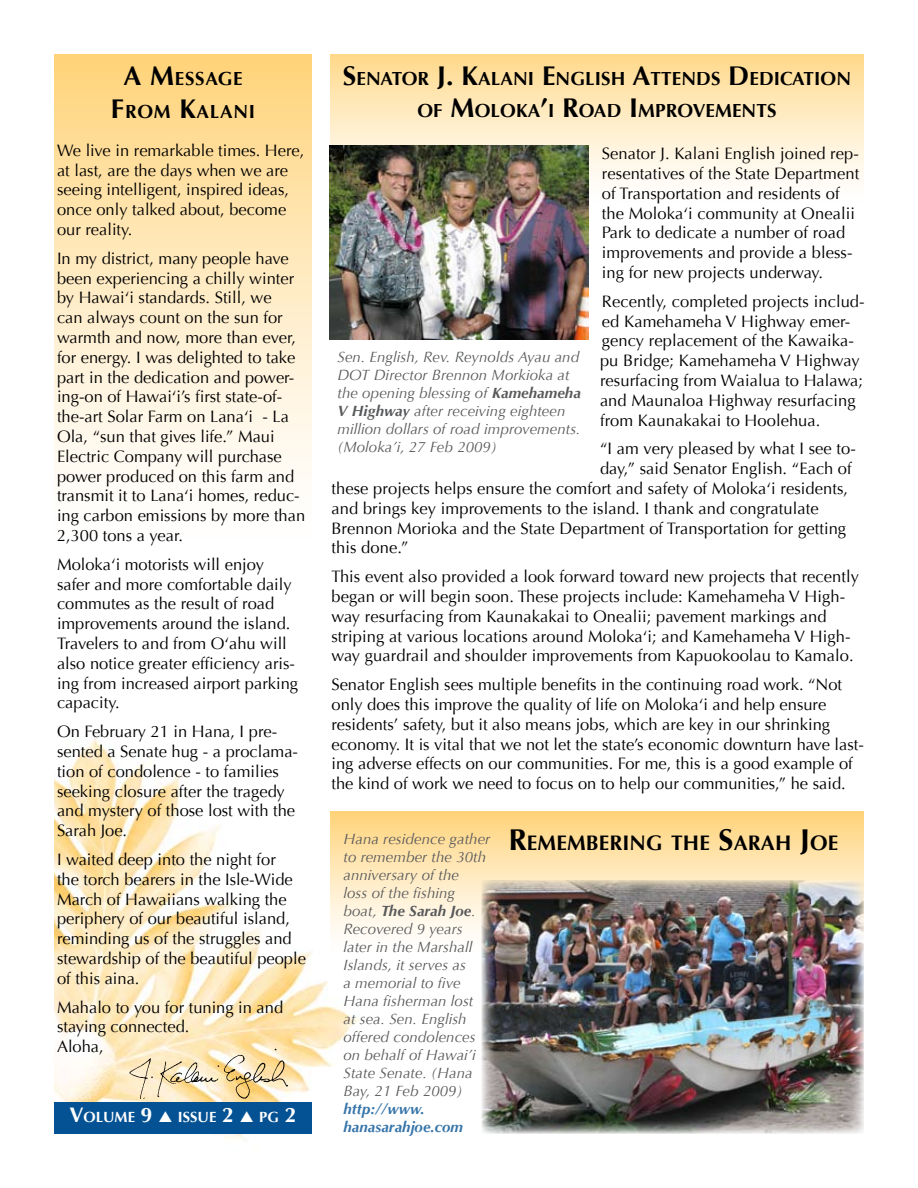
<style>
.page{position:relative;width:918px;height:1188px;background:#fff}
.page>*{position:absolute;margin:0;border:0;box-sizing:border-box;transform-origin:0 0}
.t1{font:700 21px "Optima";letter-spacing:.005em;color:#000}
.t2{font:700 18.9px/32.4px "Optima";letter-spacing:.005em;color:#000;text-align:center}
.t3{font:700 18.9px/32.4px "Optima";letter-spacing:.035em;color:#000;text-align:center}
.t4{font:16.5px/19.8px "Optima";color:#000}
.t5{font:italic 15px/18px "Optima";letter-spacing:.005em;color:#58595b}
.t6{font:italic 700 15px/18px "Optima";letter-spacing:.005em;color:#3675a9}
.t7{font:700 14.7px "Optima";color:#fff}
.s1{font-size:27px}
.s2{font-size:21px}
.s3{font-family:"Monotype Sorts";font-weight:400;font-size:15px}
.s4{font-weight:700}
.s5{font-size:30px}
</style>
<div class="page">
<img style="left:54px;top:738px;width:342px;height:401px">
<div style="left:330px;top:54px;width:534px;height:148px;background:linear-gradient(to bottom,#ffdb8f,#fdffff)"></div>
<div style="left:54px;top:1102px;width:258px;height:32px;background:#045293"></div>
<div style="left:54px;top:54px;width:258px;height:486px;background:linear-gradient(to bottom,#ffd57e,#fff)"></div>
<div style="left:330px;top:812px;width:534px;height:140px;background:linear-gradient(to bottom,#ffd57f,#fff)"></div>
<img style="left:116px;top:1038px;width:180px;height:60px">
<img style="left:330px;top:145px;width:258px;height:194px">
<img style="left:482px;top:880px;width:382px;height:254px">
<p class="t3" style="left:111px;top:63px;width:146px"><span class="s1">A M</span>ESSAGE<br><span class="s1">F</span> ROM <span class="s1">K</span>ALANI</p>
<p class="t4" style="left:57px;top:141px;width:249px">We live in remarkable times. Here, at last, are the days when we are seeing intelligent, inspired ideas, once only talked about, become our reality.</p>
<p class="t4" style="left:57px;top:249px;width:250px">In my district, many people have been experiencing a chilly winter by Hawai‘i standards. Still, we<br>can always count on the sun for warmth and now, more than ever, for energy. I was delighted to take part in the dedication and power&shy;ing-on of Hawai‘i’s first state-of&shy;the-art Solar Farm on Lana‘i - La<br>Ola, “sun that gives life.” Maui<br>Electric Company will purchase power produced on this farm and transmit it to Lana‘i homes, reduc&shy;ing carbon emissions by more than<br>2,300 tons a year.</p>
<p class="t4" style="left:57px;top:555px;width:243px">Moloka‘i motorists will enjoy safer and more comfortable daily commutes as the result of road improvements around the island.<br>Travelers to and from O‘ahu will also notice greater efficiency aris&shy;ing from increased airport parking capacity.</p>
<p class="t4" style="left:57px;top:722px;width:243px">On February 21 in Hana, I pre&shy;sented a Senate hug - a proclama&shy;tion of condolence - to families seeking closure after the tragedy and mystery of those lost with the<br>Sarah Joe.</p>
<p class="t4" style="left:57px;top:850px;width:250px">I waited deep into the night for<br>the torch bearers in the Isle-Wide<br>March of Hawaiians walking the periphery of our beautiful island, reminding us of the struggles and stewardship of the beautiful people of this aina.</p>
<p class="t4" style="left:57px;top:997px;width:228px">Mahalo to you for tuning in and staying connected.<br>Aloha,</p>
<p class="t7" style="left:70px;top:1109px;width:228px"><span class="s2">V</span>OLUME <span class="s2">9</span> <span class="s3">s</span> ISSUE <span class="s2">2</span> <span class="s3">s</span> PG <span class="s2">2</span></p>
<p class="t2" style="left:343px;top:62px;width:510px"><span class="s1">S</span>ENATOR <span class="s1">J. K</span>ALANI <span class="s1">E</span>NGLISH <span class="s1">A</span>TTENDS <span class="s1">D</span>EDICATION<br>OF <span class="s1">M</span>OLOKA<span class="s1">’</span>I <span class="s1">R</span>OAD <span class="s1">I</span> MPROVEMENTS</p>
<p class="t4" style="left:602px;top:144px;width:259px">Senator J. Kalani English joined rep&shy;resentatives of the State Department of Transportation and residents of the Moloka‘i community at Onealii Park to dedicate a number of road improvements and provide a bless&shy;ing for new projects underway.</p>
<p class="t4" style="left:600px;top:291px;width:266px">Recently, completed projects includ&shy;ed Kamehameha V Highway emer&shy;gency replacement of the Kawaika&shy;pu Bridge; Kamehameha V Highway resurfacing from Waialua to Halawa; and Maunaloa Highway resurfacing from Kaunakakai to Hoolehua.</p>
<p class="t4" style="left:600px;top:439px;width:258px">“I am very pleased by what I see to-</p>
<p class="t4" style="left:600px;top:459px;width:253px">day,” said Senator English. “Each of</p>
<p class="t4" style="left:331px;top:479px;width:518px">these projects helps ensure the comfort and safety of Moloka‘i residents,</p>
<p class="t4" style="left:331px;top:498px;width:489px">and brings key improvements to the island. I thank and congratulate</p>
<p class="t4" style="left:331px;top:518px;width:516px">Brennon Morioka and the State Department of Transportation for getting</p>
<p class="t4" style="left:331px;top:538px;width:78px">this done.”</p>
<p class="t4" style="left:331px;top:567px;width:529px">This event also provided a look forward toward new projects that recently began or will begin soon. These projects include: Kamehameha V High&shy;way resurfacing from Kaunakakai to Onealii; pavement markings and striping at various locations around Moloka‘i; and Kamehameha V High&shy;way guardrail and shoulder improvements from Kapuokoolau to Kamalo.</p>
<p class="t4" style="left:331px;top:675px;width:534px">Senator English sees multiple benefits in the continuing road work. “Not only does this improve the quality of life on Moloka‘i and help ensure residents’ safety, but it also means jobs, which are key in our shrinking economy. It is vital that we not let the state’s economic downturn have last&shy;ing adverse effects on our communities. For me, this is a good example of the kind of work we need to focus on to help our communities,” he said.</p>
<p class="t5" style="left:338px;top:348px;width:245px">Sen. English, Rev. Reynolds Ayau and DOT Director Brennon Morkioka at the opening blessing of <span class="s4">Kamehameha V Highway</span> after receiving eighteen million dollars of road improvements. (Moloka’i, 27 Feb 2009)</p>
<p class="t5" style="left:344px;top:830px;width:148px">Hana residence gather to remember the 30th anniversary of the<br>loss of the fishing boat, <span class="s4">The Sarah Joe</span>.<br>Recovered 9 years later in the Marshall<br>Islands, it serves as<br>a memorial to five<br>Hana fisherman lost<br>at sea. Sen. English offered condolences on behalf of Hawai’i<br>State Senate. (Hana<br>Bay, 21 Feb 2009)</p>
<p class="t6" style="left:344px;top:1100px;width:121px">http://www. hanasarahjoe.com</p>
<p class="t1" style="left:509px;top:830px;width:331px"><span class="s5">R</span>EMEMBERING THE <span class="s5">S</span>ARAH <span class="s5">J</span>OE</p>
</div>
